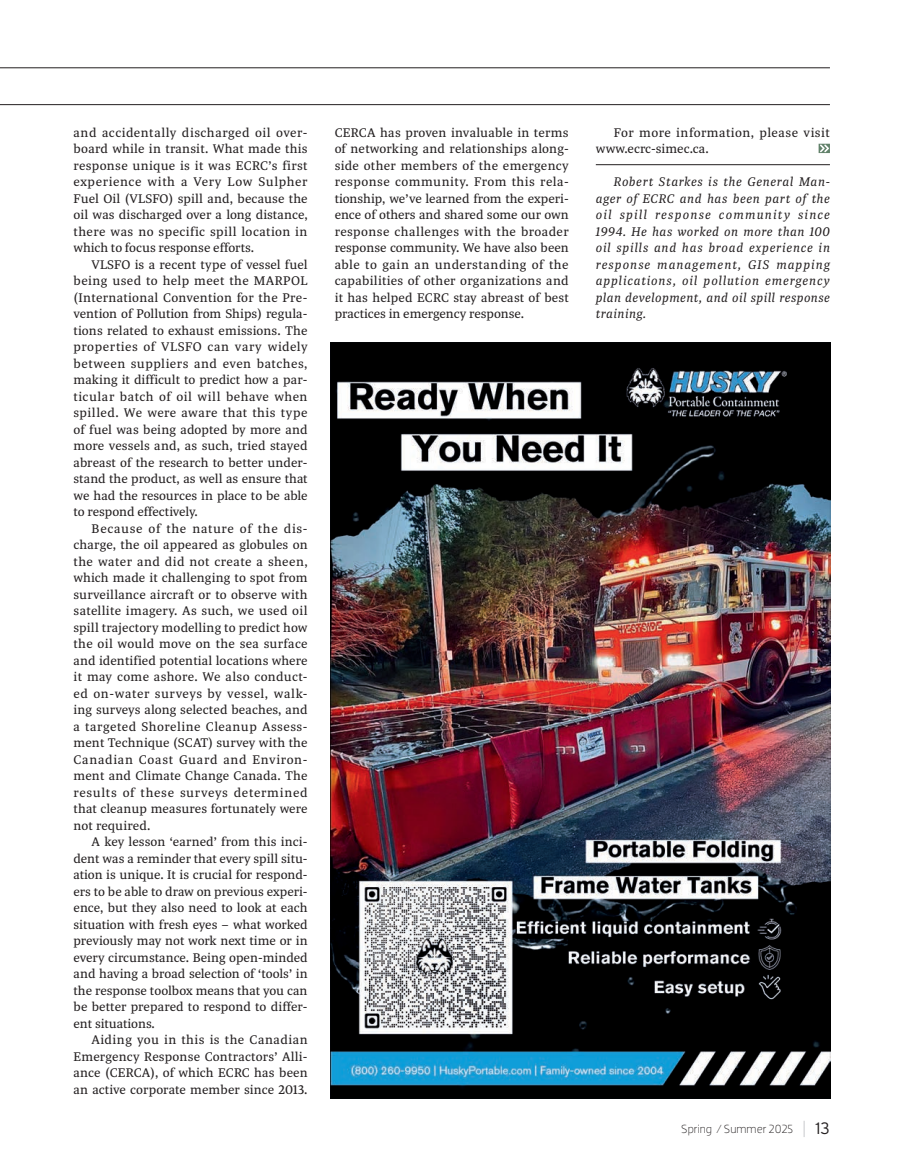
<style>
.page{position:relative;width:905px;height:1175px;background:#fff}
.page>*{position:absolute;margin:0;border:0;box-sizing:border-box;transform-origin:0 0}
.t1{font:13.5px/16.5px "Tasman";color:#231f20;text-align:justify}
.t2{font:italic 13.5px/16.5px "Tasman";letter-spacing:.03em;color:#231f20;text-align:justify}
.t3{font:13.5px/16.5px "Tasman";letter-spacing:.025em;color:#231f20}
.t4{font:300 12px "Dobra";color:#231f20}
.s1{font-family:"Interstate";font-size:16.5px;color:#d1d2d4}
.s2{font-family:"Interstate";font-size:16.5px}
</style>
<div class="page">
<hr style="left:596px;top:164px;width:234px;height:1px;background:#231f20">
<svg style="left:818px;top:144px;width:12px;height:9px"></svg>
<img style="left:330px;top:342px;width:500px;height:756px">
<hr style="left:0;top:68px;width:830px;height:1px;background:#231f20">
<hr style="left:0;top:104px;width:830px;height:1px;background:#231f20">
<p class="t1" style="left:74px;top:124px;width:236px">and accidentally discharged oil over&shy;board while in transit. What made this response unique is it was ECRC’s first experience with a Very Low Sulpher Fuel Oil (VLSFO) spill and, because the oil was discharged over a long distance, there was no specific spill location in which to focus response efforts.</p>
<p class="t1" style="left:74px;top:256px;width:236px;text-indent:18px">VLSFO is a recent type of vessel fuel being used to help meet the MARPOL (International Convention for the Pre&shy;vention of Pollution from Ships) regula&shy;tions related to exhaust emissions. The properties of VLSFO can vary widely between suppliers and even batches, making it difficult to predict how a par&shy;ticular batch of oil will behave when spilled. We were aware that this type of fuel was being adopted by more and more vessels and, as such, tried stayed abreast of the research to better under&shy;stand the product, as well as ensure that we had the resources in place to be able to respond effectively.</p>
<p class="t1" style="left:74px;top:519px;width:236px;text-indent:18px">Because of the nature of the dis&shy;charge, the oil appeared as globules on the water and did not create a sheen, which made it challenging to spot from surveillance aircraft or to observe with satellite imagery. As such, we used oil spill trajectory modelling to predict how the oil would move on the sea surface and identified potential locations where it may come ashore. We also conduct&shy;ed on-water surveys by vessel, walk&shy;ing surveys along selected beaches, and a targeted Shoreline Cleanup Assess&shy;ment Technique (SCAT) survey with the Canadian Coast Guard and Environ&shy;ment and Climate Change Canada. The results of these surveys determined that cleanup measures fortunately were not required.</p>
<p class="t1" style="left:74px;top:833px;width:236px;text-indent:18px">A key lesson ‘earned’ from this inci&shy;dent was a reminder that every spill situ&shy;ation is unique. It is crucial for respond&shy;ers to be able to draw on previous experi&shy;ence, but they also need to look at each situation with fresh eyes – what worked previously may not work next time or in every circumstance. Being open-minded and having a broad selection of ‘tools’ in the response toolbox means that you can be better prepared to respond to differ&shy;ent situations.</p>
<p class="t1" style="left:74px;top:1031px;width:236px;text-indent:18px">Aiding you in this is the Canadian Emergency Response Contractors’ Alli&shy;ance (CERCA), of which ECRC has been an active corporate member since 2013.</p>
<p class="t1" style="left:335px;top:124px;width:236px">CERCA has proven invaluable in terms of networking and relationships along&shy;side other members of the emergency response community. From this rela&shy;tionship, we’ve learned from the experi&shy;ence of others and shared some our own response challenges with the broader response community. We have also been able to gain an understanding of the capabilities of other organizations and it has helped ECRC stay abreast of best practices in emergency response.</p>
<p class="t3" style="left:596px;top:124px;width:235px;text-indent:18px">For more information, please visit www.ecrc-simec.ca.</p>
<p class="t2" style="left:596px;top:173px;width:236px;text-indent:18px">Robert Starkes is the General Man&shy;ager of ECRC and has been part of the oil spill response community since 1994. He has worked on more than 100 oil spills and has broad experience in response management, GIS mapping applications, oil pollution emergency plan development, and oil spill response training.</p>
<p class="t4" style="left:681px;top:1121px;width:150px">Spring / Summer 2025 <span class="s1">|</span> <span class="s2">13</span></p>
</div>
